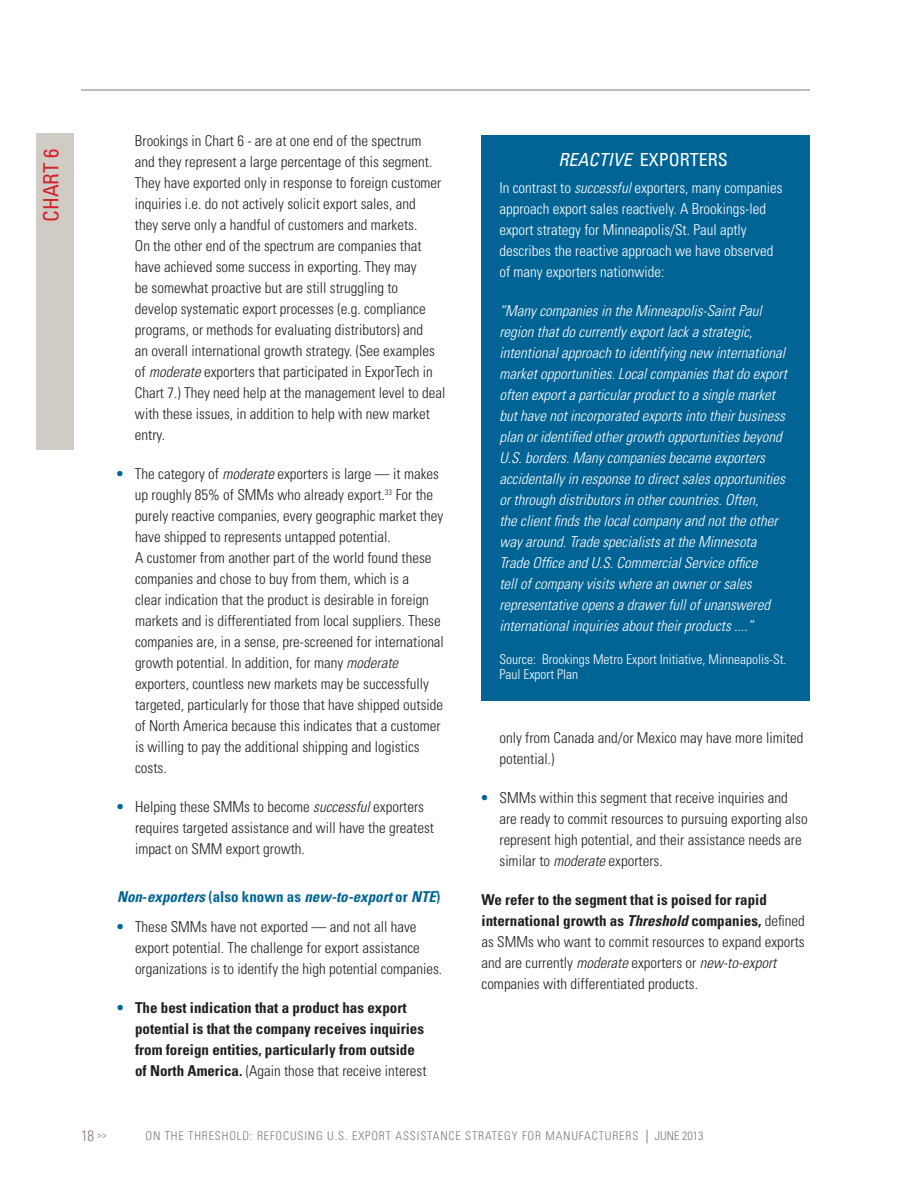
<style>
.page{position:relative;width:918px;height:1188px;background:#fff}
.page>*{position:absolute;margin:0;border:0;box-sizing:border-box;transform-origin:0 0}
.t1{font:condensed 21px "Univers LT Std";color:#d1232a}
.t2{font:condensed 18px "Univers LT Std";color:#fff}
.t3{font:300 condensed 15px/21px "Univers LT Std";color:#231f20}
.t4{font:italic 300 condensed 15px/21px "Univers LT Std";color:#fff}
.t5{font:300 condensed 15px/21px "Univers LT Std";color:#fff}
.t6{font:700 condensed 15px/21px "Univers LT Std";color:#231f20}
.t7{font:italic 700 condensed 15px "Univers LT Std";color:#016495}
.t8{font:300 condensed 15px "Univers LT Std";color:#85776f}
.t9{font:300 condensed 13.5px/15px "Univers LT Std";color:#fff}
.t10{font:300 condensed 12px "Univers LT Std";letter-spacing:.07em;color:#85776f}
.s1{font-style:italic}
.s2{font-weight:700;color:#016495}
.s3{font-style:normal}
.s4{color:#016495}
.s5{font-weight:300}
.s6{font-weight:700}
.s7{font-weight:700;font-style:italic}
.s8{font-weight:400;font-size:13.5px}
</style>
<div class="page">
<hr style="left:81px;top:90px;width:729px;height:1px;background:#85776f">
<div style="left:482px;top:135px;width:328px;height:566px;background:#016495"></div>
<div style="left:36px;top:134px;width:37px;height:316px;background:#d1cbc6"></div>
<p class="t1" style="left:38px;top:222px;width:75px;rotate:-90deg">CHART 6</p>
<p class="t3" style="left:135px;top:130px;width:312px">Brookings in Chart 6 - are at one end of the spectrum<br>and they represent a large percentage of this segment.<br>They have exported only in response to foreign customer inquiries i.e. do not actively solicit export sales, and<br>they serve only a handful of customers and markets.<br>On the other end of the spectrum are companies that have achieved some success in exporting. They may<br>be somewhat proactive but are still struggling to<br>develop systematic export processes (e.g. compliance programs, or methods for evaluating distributors) and<br>an overall international growth strategy. (See examples of <span class="s1">moderate</span> exporters that participated in ExporTech in Chart 7.) They need help at the management level to deal with these issues, in addition to help with new market entry.</p>
<p class="t3" style="left:135px;top:463px;width:310px;text-indent:-18px"><span class="s2">•</span> The category of <span class="s1">moderate</span> exporters is large — it makes up roughly 85% of SMMs who already export.<sup>33</sup> For the purely reactive companies, every geographic market they have shipped to represents untapped potential.<br>A customer from another part of the world found these companies and chose to buy from them, which is a<br>clear indication that the product is desirable in foreign markets and is differentiated from local suppliers. These companies are, in a sense, pre-screened for international growth potential. I n addition, for many <span class="s1">moderate </span>exporters, countless new markets may be successfully targeted, particularly for those that have shipped outside of North America because this indicates that a customer is willing to pay the additional shipping and logistics costs.</p>
<p class="t3" style="left:135px;top:796px;width:301px;text-indent:-18px"><span class="s2">•</span> Helping these SMMs to become <span class="s1">successful</span> exporters requires targeted assistance and will have the greatest impact on SMM export growth.</p>
<p class="t7" style="left:117px;top:887px;width:325px">Non<span class="s3">-</span>exporters <span class="s3">(also known as</span> new-to-export <span class="s3">or</span> NTE<span class="s3">)</span></p>
<p class="t3" style="left:135px;top:916px;width:309px;text-indent:-18px"><span class="s2">•</span> These SMMs have not exported — and not all have export potential. The challenge for export assistance organizations is to identify the high potential companies.</p>
<p class="t6" style="left:135px;top:997px;width:293px;text-indent:-18px"><span class="s4">•</span> The best indication that a product has export potential is that the company receives inquiries from foreign entities, particularly from outside of North America. <span class="s5">(Again those that receive interest</span></p>
<p class="t2" style="left:559px;top:148px;width:171px"><span class="s1">REACTIVE</span> EXPO RTERS</p>
<p class="t5" style="left:499px;top:177px;width:285px">I n contrast to <span class="s1">successful</span> exporters, many companies approach export sales reactively. A Brookings-led export strategy for Minneapolis/St. Paul aptly describes the reactive approach we have observed of many exporters nationwide:</p>
<p class="t4" style="left:499px;top:301px;width:289px">“Many companies in the Minneapolis-Saint Paul region that do currently export lack a strategic, intentional approach to identifying new international market opportunities. Local companies that do export often export a particular product to a single market but have not incorporated exports into their business plan or identified other growth opportunities beyond U.S. borders. Many companies became exporters accidentally in response to direct sales opportunities or through distributors in other countries. Often,<br>the client finds the local company and not the other way around. Trade specialists at the Minnesota Trade Office and U.S. Commercial Service office<br>tell of company visits where an owner or sales representative opens a drawer full of unanswered international inquiries about their products ....”</p>
<p class="t9" style="left:499px;top:652px;width:289px">Source: Brookings Metro Export I nitiative, Minneapolis-St.<br>Paul Export Plan</p>
<p class="t3" style="left:500px;top:727px;width:306px">only from Canada and/or Mexico may have more limited potential.)</p>
<p class="t3" style="left:500px;top:787px;width:310px;text-indent:-18px"><span class="s2">•</span> SMMs within this segment that receive inquiries and are ready to commit resources to pursuing exporting also represent high potential, and their assistance needs are similar to <span class="s1">moderate</span> exporters.</p>
<p class="t3" style="left:482px;top:889px;width:325px"><span class="s6">We refer to the segment that is poised for rapid international growth as</span> <span class="s7">Threshold</span> <span class="s6">companies,</span> defined as SMMs who want to commit resources to expand exports and are currently <span class="s1">moderate</span> exporters or <span class="s1">new-to-export </span>companies with differentiated products.</p>
<p class="t8" style="left:81px;top:1127px;width:27px">18 <sup>&gt;&gt;</sup></p>
<p class="t10" style="left:146px;top:1129px;width:522px">On the Threshold: Refocusing U.S. Export Assistance Strategy for Manufacturers <span class="s8">|</span> JUNE</p>
<p class="t10" style="left:682px;top:1129px;width:23px">2013</p>
</div>
